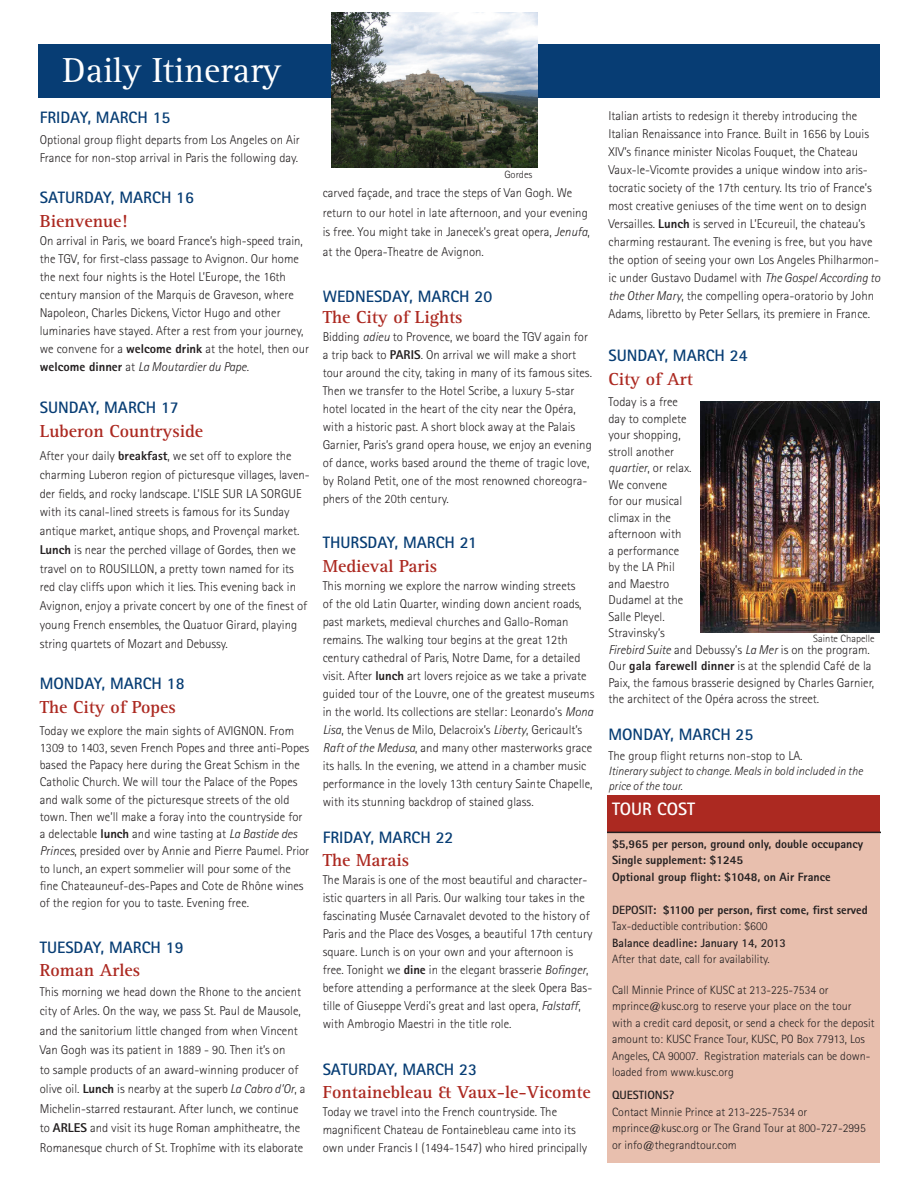
<style>
.page{position:relative;width:918px;height:1188px;background:#fff}
.page>*{position:absolute;margin:0;border:0;box-sizing:border-box;transform-origin:0 0}
.t1{font:35.85px "Rotis Serif";color:#fff}
.t2{font:700 18px "Rotis Serif";color:#ac2921}
.t3{font:700 18px "Rotis Sans Serif";color:#fff}
.t4{font:700 16.5px "Rotis Sans Serif";color:#073d74}
.t5{font:300 12.75px/18px "Rotis Sans Serif";color:#231f20}
.t6{font:300 12px/16.5px "Rotis Sans Serif";color:#231f20}
.t7{font:800 12px/16.5px "Rotis Sans Serif";color:#231f20}
.t8{font:italic 300 12px/15px "Rotis Sans Serif";color:#231f20}
.t9{font:700 12px "Rotis Sans Serif";color:#231f20}
.t10{font:300 10.5px "Rotis Sans Serif";color:#231f20}
.s1{font-weight:800}
.s2{font-style:italic}
.s3{font-weight:700}
.s4{font-weight:300}
</style>
<div class="page">
<div style="left:38px;top:45px;width:842px;height:53px;background:#073d74"></div>
<div style="left:608px;top:795px;width:272px;height:367px;background:#e8bfae"></div>
<div style="left:608px;top:795px;width:272px;height:38px;background:#ac2921"></div>
<img style="left:701px;top:402px;width:179px;height:230px">
<img style="left:332px;top:13px;width:205px;height:154px">
<h1 class="t1" style="left:62px;top:50px;width:220px">Daily Itinerary</h1>
<p class="t4" style="left:40px;top:107px;width:132px">FRIDAY, MARCH 15</p>
<p class="t5" style="left:40px;top:132px;width:262px;line-height:17.2px">Optional group flight departs from Los Angeles on Air<br>France for non-stop arrival in Paris the following day.</p>
<p class="t4" style="left:40px;top:187px;width:156px">SATURDAY, MARCH 16</p>
<h2 class="t2" style="left:40px;top:211px;width:89px">Bienvenue!</h2>
<p class="t5" style="left:40px;top:232px;width:271px">On arrival in Paris, we board France’s high-speed train, the TGV, for first-class passage to Avignon. Our home the next four nights is the Hotel L’Europe, the 16th century mansion of the Marquis de Graveson, where Napoleon, Charles Dickens, Victor Hugo and other luminaries have stayed. After a rest from your journey, we convene for a <span class="s1">welcome drink</span> at the hotel, then our <span class="s1">welcome dinner</span> at <span class="s2">La Moutardier du Pape</span>.</p>
<p class="t4" style="left:40px;top:397px;width:141px">SUNDAY, MARCH 17</p>
<h2 class="t2" style="left:40px;top:420px;width:165px">Luberon Countryside</h2>
<p class="t5" style="left:40px;top:446px;width:272px;line-height:18.8px">After your daily <span class="s1">breakfast</span>, we set off to explore the charming Luberon region of picturesque villages, laven&shy;der fields, and rocky landscape. L’ISLE SUR LA SORGUE with its canal-lined streets is famous for its Sunday antique market, antique shops, and Provençal market.<br><span class="s1">Lunch</span> is near the perched village of Gordes, then we travel on to ROUSILLON, a pretty town named for its red clay cliffs upon which it lies. This evening back in Avignon, enjoy a private concert by one of the finest of young French ensembles, the Quatuor Girard, playing string quartets of Mozart and Debussy.</p>
<p class="t4" style="left:40px;top:673px;width:146px">MONDAY, MARCH 18</p>
<h2 class="t2" style="left:40px;top:697px;width:138px">The City of Popes</h2>
<p class="t5" style="left:40px;top:722px;width:271px;line-height:17.2px">Today we explore the main sights of AVIGNON. From 1309 to 1403, seven French Popes and three anti-Popes based the Papacy here during the Great Schism in the Catholic Church. We will tour the Palace of the Popes and walk some of the picturesque streets of the old town. Then we’ll make a foray into the countryside for a delectable <span class="s1">lunch</span> and wine tasting at <span class="s2">La Bastide des Princes</span>, presided over by Annie and Pierre Paumel. Prior to lunch, an expert sommelier will pour some of the fine Chateauneuf-des-Papes and Cote de Rhône wines of the region for you to taste. Evening free.</p>
<p class="t4" style="left:40px;top:937px;width:145px">TUESDAY, MARCH 19</p>
<h2 class="t2" style="left:40px;top:960px;width:102px">Roman Arles</h2>
<p class="t5" style="left:40px;top:982px;width:267px;line-height:19.5px">This morning we head down the Rhone to the ancient city of Arles. On the way, we pass St. Paul de Mausole, and the sanitorium little changed from when Vincent Van Gogh was its patient in 1889 - 90. Then it’s on<br>to sample products of an award-winning producer of olive oil. <span class="s1">Lunch</span> is nearby at the superb <span class="s2">La Cabro d’Or</span>, a Michelin-starred restaurant. After lunch, we continue to <span class="s1">ARLES</span> and visit its huge Roman amphitheatre, the Romanesque church of St. Trophîme with its elaborate</p>
<p class="t10" style="left:504px;top:169px;width:29px">Gordes</p>
<p class="t5" style="left:323px;top:183px;width:269px;line-height:19.5px">carved façade, and trace the steps of Van Gogh. We return to our hotel in late afternoon, and your evening is free. You might take in Janecek’s great opera, <span class="s2">Jenufa</span>, at the Opera-Theatre de Avignon.</p>
<p class="t4" style="left:323px;top:286px;width:171px">WEDNESDAY, MARCH 20</p>
<h2 class="t2" style="left:323px;top:306px;width:141px">The City of Lights</h2>
<p class="t5" style="left:323px;top:328px;width:271px">Bidding <span class="s2">adieu</span> to Provence, we board the TGV again for a trip back to <span class="s1">PARIS</span>. On arrival we will make a short tour around the city, taking in many of its famous sites.<br>Then we transfer to the Hotel Scribe, a luxury 5-star hotel located in the heart of the city near the Opéra, with a historic past. A short block away at the Palais Garnier, Paris’s grand opera house, we enjoy an evening of dance, works based around the theme of tragic love, by Roland Petit, one of the most renowned choreogra&shy;phers of the 20th century.</p>
<p class="t4" style="left:323px;top:532px;width:156px">THURSDAY, MARCH 21</p>
<h2 class="t2" style="left:323px;top:555px;width:116px">Medieval Paris</h2>
<p class="t5" style="left:323px;top:577px;width:273px">This morning we explore the narrow winding streets<br>of the old Latin Quarter, winding down ancient roads, past markets, medieval churches and Gallo-Roman remains. The walking tour begins at the great 12th century cathedral of Paris, Notre Dame, for a detailed visit. After <span class="s1">lunch</span> art lovers rejoice as we take a private guided tour of the Louvre, one of the greatest museums in the world. Its collections are stellar: Leonardo’s <span class="s2">Mona Lisa</span>, the Venus de Milo, Delacroix’s <span class="s2">Liberty</span>, Gericault’s <span class="s2">Raft of the Medusa</span>, and many other masterworks grace its halls. In the evening, we attend in a chamber music performance in the lovely 13th century Sainte Chapelle, with its stunning backdrop of stained glass.</p>
<p class="t4" style="left:323px;top:827px;width:132px">FRIDAY, MARCH 22</p>
<h2 class="t2" style="left:323px;top:850px;width:88px">The Marais</h2>
<p class="t5" style="left:323px;top:871px;width:271px">The Marais is one of the most beautiful and character&shy;istic quarters in all Paris. Our walking tour takes in the fascinating Musée Carnavalet devoted to the history of Paris and the Place des Vosges, a beautiful 17th century square. Lunch is on your own and your afternoon is free. Tonight we <span class="s1">dine</span> in the elegant brasserie <span class="s2">Bofinger</span>, before attending a performance at the sleek Opera Bas&shy;tille of Giuseppe Verdi’s great and last opera, <span class="s2">Falstaff</span>, with Ambrogio Maestri in the title role.</p>
<p class="t4" style="left:323px;top:1059px;width:156px">SATURDAY, MARCH 23</p>
<h2 class="t2" style="left:323px;top:1082px;width:270px">Fontainebleau &amp; Vaux-le-Vicomte</h2>
<p class="t5" style="left:323px;top:1103px;width:266px">Today we travel into the French countryside. The magnificent Chateau de Fontainebleau came into its own under Francis I (1494-1547) who hired principally</p>
<p class="t5" style="left:609px;top:106px;width:273px">Italian artists to redesign it thereby introducing the Italian Renaissance into France. Built in 1656 by Louis XIV’s finance minister Nicolas Fouquet, the Chateau Vaux-le-Vicomte provides a unique window into aris&shy;tocratic society of the 17th century. Its trio of France’s most creative geniuses of the time went on to design Versailles. <span class="s1">Lunch</span> is served in L’Ecureuil, the chateau’s charming restaurant. The evening is free, but you have the option of seeing your own Los Angeles Philharmon&shy;ic under Gustavo Dudamel with <span class="s2">The Gospel According to the Other Mary</span>, the compelling opera-oratorio by John Adams, libretto by Peter Sellars, its premiere in France.</p>
<p class="t4" style="left:609px;top:345px;width:141px">SUn DAY, MARCH 24</p>
<h2 class="t2" style="left:609px;top:369px;width:86px">City of Art</h2>
<p class="t5" style="left:609px;top:394px;width:267px;line-height:16.5px">Today is a free<br>day to complete<br>your shopping,<br>stroll another<br><span class="s2">quartier</span>, or relax.<br>We convene<br>for our musical<br>climax in the<br>afternoon with<br>a performance<br>by the LA Phil<br>and Maestro<br>Dudamel at the<br>Salle Pleyel.<br>Stravinsky’s<br><span class="s2">Firebird Suite</span> and Debussy’s <span class="s2">La Mer</span> is on the program.<br>Our <span class="s1">gala farewell dinner</span> is at the splendid Café de la<br>Paix, the famous brasserie designed by Charles Garnier, the architect of the Opéra across the street.</p>
<p class="t4" style="left:609px;top:724px;width:25px">Monday</p>
<p class="t4" style="left:670px;top:724px;width:85px">, MARCH 25</p>
<p class="t5" style="left:609px;top:747px;width:196px">The group flight returns non-stop to LA.</p>
<p class="t8" style="left:609px;top:764px;width:256px">Itinerary subject to change. Meals in bold included in the price of the tour.</p>
<h2 class="t3" style="left:612px;top:797px;width:84px">TOUR COST</h2>
<p class="t7" style="left:612px;top:835px;width:252px">$5,965 per person, ground only, double occupancy<br>Single supplement: $1245<br>Optional group flight: $1048, on Air France</p>
<p class="t7" style="left:612px;top:901px;width:257px"><span class="s3">DEPOSIT:</span> $1100 per person, first come, first served<br><span class="s4">Tax-deductible contribution: $600</span></p>
<p class="t9" style="left:612px;top:935px;width:175px">Balance deadline: January 14, 2013</p>
<p class="t6" style="left:612px;top:951px;width:159px">After that date, call for availability.</p>
<p class="t6" style="left:612px;top:981px;width:264px">Call Minnie Prince of KUSC at 213-225-7534 or mprince@kusc.org to reserve your place on the tour with a credit card deposit, or send a check for the deposit amount to: KUSC France Tour, KUSC, PO Box 77913, Los Angeles, CA 90007. Registration materials can be down&shy;loaded from www.kusc.org</p>
<p class="t9" style="left:612px;top:1087px;width:63px">QUESTIONS?</p>
<p class="t6" style="left:612px;top:1103px;width:255px">Contact Minnie Prince at 213-225-7534 or mprince@kusc.org or The Grand Tour at 800-727-2995 or info@thegrandtour.com</p>
<p class="t10" style="left:813px;top:632px;width:63px">Sainte Chapelle</p>
</div>
